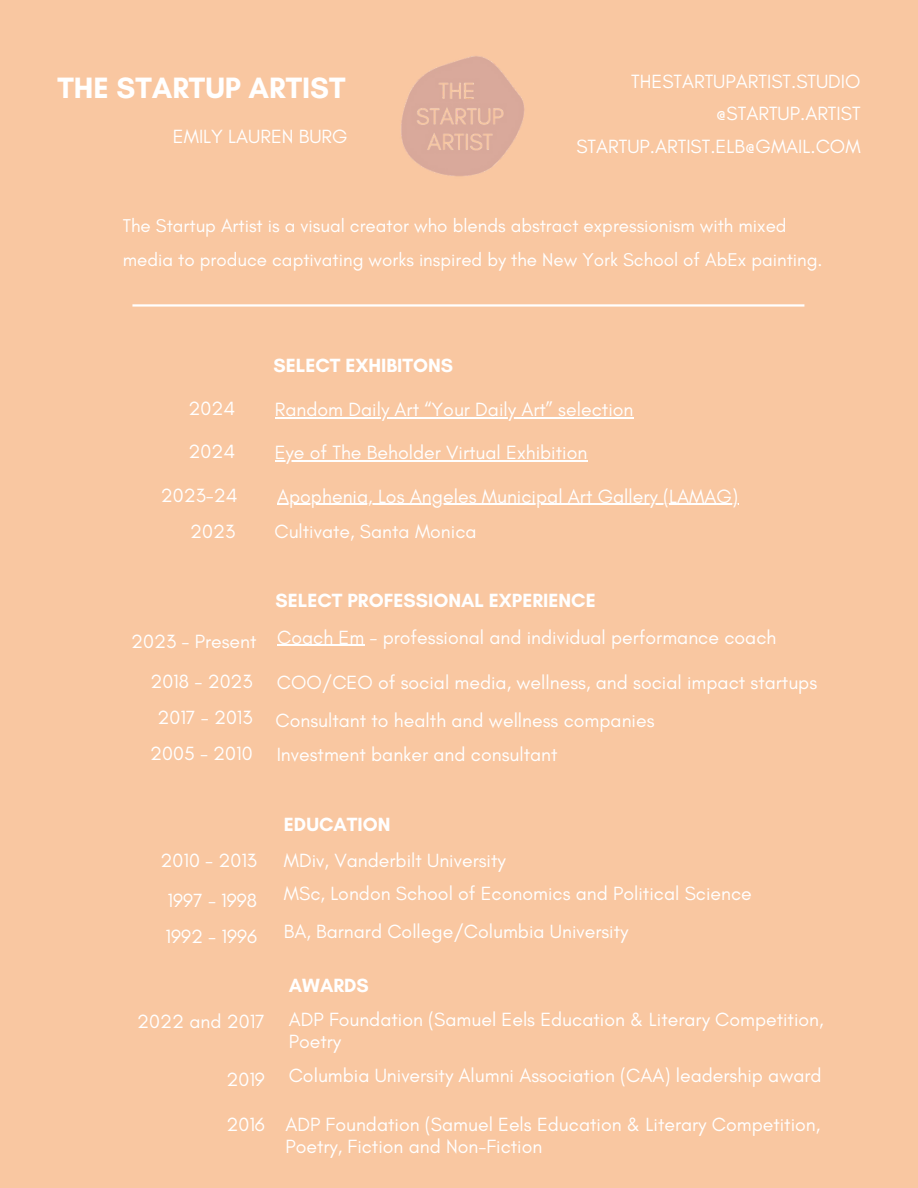
<style>
.page{position:relative;width:918px;height:1188px;background:#f9c7a1}
.page>*{position:absolute;margin:0;border:0;box-sizing:border-box;transform-origin:0 0}
.t1{font:700 30px "Glacial Indifference";color:#fff}
.t2{font:19.5px/21.3px "Glacial Indifference";color:#fff}
.t3{font:700 19.5px "Glacial Indifference";color:#fff}
.t4{font:18.75px/33.6px "Glacial Indifference";color:#fff}
</style>
<div class="page">
<hr style="left:132px;top:304px;width:672px;height:3px;background:#fff">
<img style="left:401px;top:56px;width:123px;height:120px">
<hr style="left:275px;top:460px;width:312px;height:1px;background:#fff">
<hr style="left:277px;top:645px;width:87px;height:1px;background:#fff">
<hr style="left:277px;top:504px;width:461px;height:1px;background:#fff">
<hr style="left:275px;top:417px;width:359px;height:2px;background:#fff">
<p class="t1" style="left:58px;top:70px;width:290px">THE STARTUP ARTIST</p>
<p class="t2" style="left:173px;top:126px;width:176px">EMILY LAUREN BURG</p>
<p class="t2" style="left:631px;top:64px;width:231px;line-height:32.7px;text-align:right">THESTARTUPARTIST.STUDIO @STARTUP.ARTIST</p>
<p class="t2" style="left:576px;top:135px;width:286px">STARTUP.ARTIST.ELB@GMAIL.COM</p>
<h3 class="t4" style="left:123px;top:209px;width:701px">The Startup Artist is a visual creator who blends abstract expressionism with mixed media to produce captivating works inspired by the New York School of AbEx painting.</h3>
<h3 class="t3" style="left:274px;top:354px;width:181px">SELECT EXHIBITONS</h3>
<p class="t2" style="left:189px;top:398px;width:48px">2024</p>
<p class="t2" style="left:275px;top:399px;width:360px">Random Daily Art “Your Daily Art” selection</p>
<p class="t2" style="left:189px;top:440px;width:48px">2024</p>
<h2 class="t2" style="left:275px;top:441px;width:314px">Eye of The Beholder Virtual Exhibition</h2>
<p class="t2" style="left:161px;top:484px;width:78px">2023-24</p>
<p class="t2" style="left:277px;top:485px;width:463px">Apophenia, Los Angeles Municipal Art Gallery (LAMAG)</p>
<p class="t2" style="left:190px;top:521px;width:47px">2023</p>
<p class="t2" style="left:274px;top:521px;width:204px">Cultivate, Santa Monica</p>
<h2 class="t3" style="left:276px;top:589px;width:322px">SELECT PROFESSIONAL EXPERIENCE</h2>
<p class="t2" style="left:131px;top:631px;width:127px">2023 - Present</p>
<p class="t2" style="left:277px;top:626px;width:501px">Coach Em - professional and individual performance coach</p>
<p class="t2" style="left:150px;top:671px;width:104px">2018 - 2023</p>
<p class="t2" style="left:277px;top:672px;width:542px">COO/CEO of social media, wellness, and social impact startups</p>
<p class="t2" style="left:157px;top:707px;width:97px">2017 - 2013</p>
<p class="t2" style="left:276px;top:710px;width:381px">Consultant to health and wellness companies</p>
<p class="t2" style="left:150px;top:742px;width:104px">2005 - 2010</p>
<h2 class="t2" style="left:277px;top:743px;width:282px">Investment banker and consultant</h2>
<p class="t3" style="left:284px;top:812px;width:108px">EDUCATION</p>
<p class="t2" style="left:161px;top:849px;width:98px">2010 - 2013</p>
<p class="t2" style="left:284px;top:849px;width:223px">MDiv, Vanderbilt University</p>
<h2 class="t2" style="left:168px;top:889px;width:91px">1997 - 1998</h2>
<p class="t2" style="left:284px;top:883px;width:469px">MSc, London School of Economics and Political Science</p>
<p class="t2" style="left:165px;top:925px;width:93px">1992 - 1996</p>
<p class="t2" style="left:284px;top:920px;width:346px">BA, Barnard College/Columbia University</p>
<p class="t2" style="left:137px;top:1010px;width:129px">2022 and 2017</p>
<p class="t3" style="left:289px;top:974px;width:82px">AWARDS</p>
<p class="t2" style="left:289px;top:1009px;width:536px">ADP Foundation (Samuel Eels Education &amp; Literary Competition,<br>Poetry</p>
<p class="t2" style="left:226px;top:1069px;width:40px">2019</p>
<p class="t2" style="left:289px;top:1065px;width:534px">Columbia University Alumni Association (CAA) leadership award</p>
<p class="t2" style="left:226px;top:1113px;width:40px">2016</p>
<p class="t2" style="left:285px;top:1114px;width:536px">ADP Foundation (Samuel Eels Education &amp; Literary Competition,<br>Poetry, Fiction and Non-Fiction</p>
</div>
